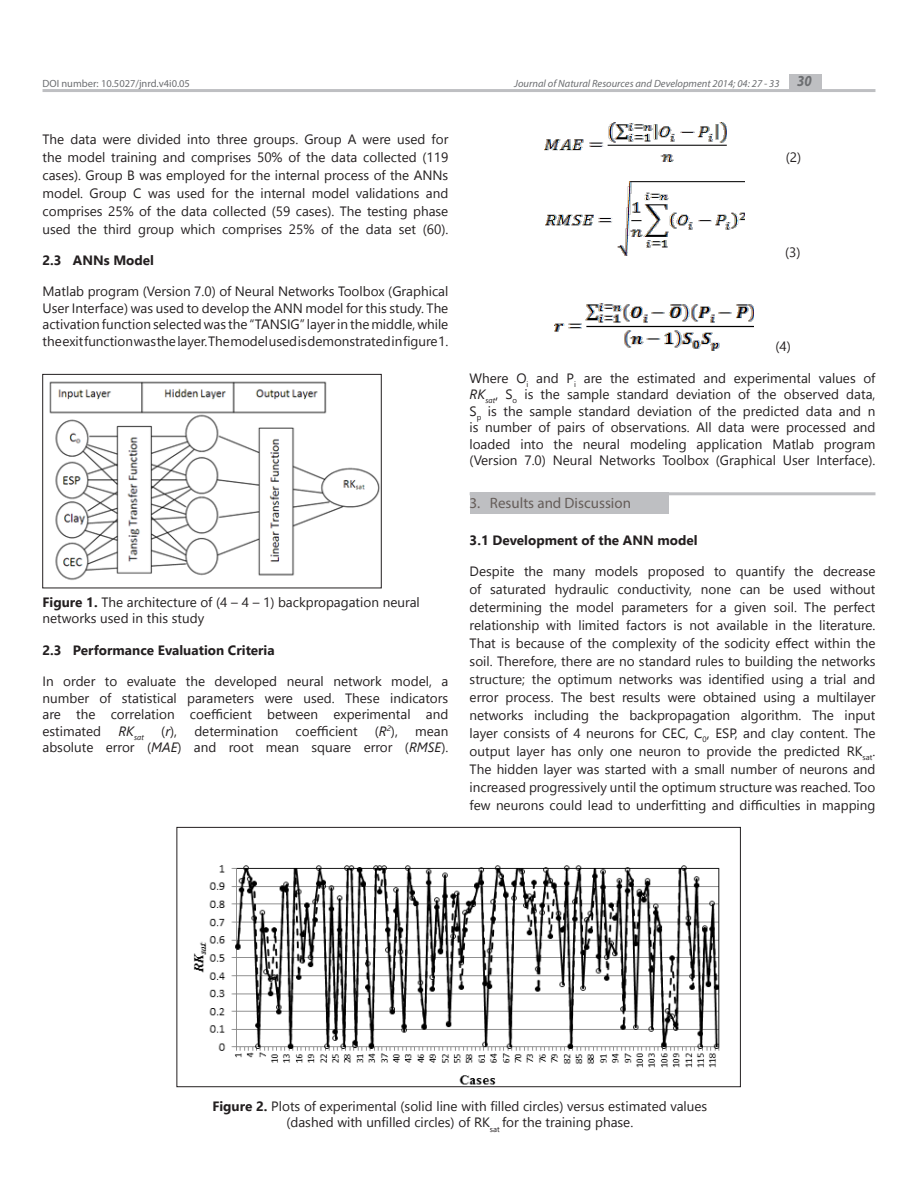
<style>
.page{position:relative;width:918px;height:1188px;background:#fff}
.page>*{position:absolute;margin:0;border:0;box-sizing:border-box;transform-origin:0 0}
.t1{font:italic 700 15.45px "Myriad Pro";color:#6c6e71;scale:.88 1}
.t2{font:15px "Myriad Pro";color:#655d59}
.t3{font:13.5px/18px "Segoe UI";color:#231f20;text-align:justify}
.t4{font:700 13.5px "Segoe UI";color:#231f20}
.t5{font:italic 10.5px "Myriad Pro";color:#6c6e71}
.t6{font:10.5px "Myriad Pro";color:#6c6e71}
.t7{font:italic 7.8px "Segoe UI";color:#231f20}
.s1{font-weight:700}
.s2{font-style:italic}
</style>
<div class="page">
<img style="left:49px;top:381px;width:330px;height:200px">
<div style="left:43px;top:374px;width:338px;height:214px;border:1px solid #231f20"></div>
<img style="left:544px;top:122px;width:183px;height:40px">
<img style="left:545px;top:181px;width:199px;height:75px">
<img style="left:555px;top:303px;width:198px;height:48px">
<hr style="left:43px;top:89px;width:832px;height:3px;background:#bebfc2">
<div style="left:789px;top:74px;width:33px;height:15px;background:#bebfc2"></div>
<hr style="left:470px;top:492px;width:405px;height:3px;background:#bebfc2">
<div style="left:470px;top:492px;width:198px;height:22px;background:#bebfc2"></div>
<img style="left:193px;top:865px;width:527px;height:220px">
<div style="left:176px;top:827px;width:565px;height:260px;border:1px solid #231f20"></div>
<p class="t6" style="left:43px;top:77px;width:149px">DOI number: 10.5027/jnrd.v4i0.05</p>
<p class="t5" style="left:514px;top:77px;width:267px">Journal of Natural Resources and Development 2014; 04: 27 - 33</p>
<p class="t1" style="left:797px;top:71px;width:18px">30</p>
<p class="t3" style="left:43px;top:130px;width:407px">The data were divided into three groups. Group A were used for the model training and comprises 50% of the data collected (119 cases). Group B was employed for the internal process of the ANNs model. Group C was used for the internal model validations and comprises 25% of the data collected (59 cases). The testing phase used the third group which comprises 25% of the data set (60).</p>
<p class="t4" style="left:43px;top:249px;width:113px">2.3 ANNs Model</p>
<p class="t3" style="left:43px;top:283px;width:407px;line-height:16.5px">Matlab program (Version 7.0) of Neural Networks Toolbox (Graphical User Interface) was used to develop the ANN model for this study. The activation function selected was the “TANSIG” layer in the middle, while the exit function was the layer. The model used is demonstrated in figure 1.</p>
<p class="t3" style="left:43px;top:593px;width:379px;line-height:16.5px"><span class="s1">Figure 1.</span> The architecture of (4 – 4 – 1) backpropagation neural networks used in this study</p>
<p class="t4" style="left:43px;top:639px;width:234px">2.3 Performance Evaluation Criteria</p>
<p class="t3" style="left:43px;top:673px;width:407px;line-height:16.5px">In order to evaluate the developed neural network model, a number of statistical parameters were used. These indicators are the correlation coefficient between experimental and estimated</p>
<p class="t7" style="left:118px;top:732px;width:27px"><sup>RK</sup>sat</p>
<p class="t3" style="left:161px;top:721px;width:17px">(<span class="s2">r</span>),</p>
<p class="t3" style="left:194px;top:721px;width:86px">determination</p>
<p class="t3" style="left:296px;top:721px;width:64px">coefficient</p>
<p class="t3" style="left:375px;top:721px;width:25px">(<span class="s2">R</span><sup>2</sup>),</p>
<p class="t3" style="left:43px;top:722px;width:407px;line-height:16.5px;text-align:right">mean<br>absolute error (<span class="s2">MAE</span>) and root mean square error (<span class="s2">RMSE</span>).</p>
<p class="t3" style="left:786px;top:148px;width:17px">(2)</p>
<p class="t3" style="left:785px;top:242px;width:17px">(3)</p>
<p class="t3" style="left:775px;top:337px;width:17px">(4)</p>
<p class="t3" style="left:470px;top:369px;width:407px;line-height:16.5px">Where O<sub>i</sub> and P<sub>i</sub> are the estimated and experimental values of <span class="s2">RK</span><sub>sat</sub>, S<sub>o</sub> is the sample standard deviation of the observed data, S<sub>p</sub> is the sample standard deviation of the predicted data and n is number of pairs of observations. All data were processed and loaded into the neural modeling application Matlab program (Version 7.0) Neural Networks Toolbox (Graphical User Interface).</p>
<p class="t2" style="left:470px;top:494px;width:163px">3. Results and Discussion</p>
<p class="t4" style="left:470px;top:529px;width:229px">3.1 Development of the ANN model</p>
<p class="t3" style="left:470px;top:562px;width:407px">Despite the many models proposed to quantify the decrease of saturated hydraulic conductivity, none can be used without determining the model parameters for a given soil. The perfect relationship with limited factors is not available in the literature.<br>That is because of the complexity of the sodicity effect within the soil. Therefore, there are no standard rules to building the networks structure; the optimum networks was identified using a trial and error process. The best results were obtained using a multilayer networks including the backpropagation algorithm. The input layer consists of 4 neurons for CEC, C<sub>0</sub>, ESP, and clay content. The output layer has only one neuron to provide the predicted RK<sub>sat</sub>.<br>The hidden layer was started with a small number of neurons and increased progressively until the optimum structure was reached. Too few neurons could lead to underfitting and difficulties in mapping</p>
<p class="t3" style="left:212px;top:1097px;width:496px"><span class="s1">Figure 2.</span> Plots of experimental (solid line with filled circles) versus estimated values</p>
<p class="t3" style="left:286px;top:1113px;width:348px">(dashed with unfilled circles) of RK<sub>sat</sub> for the training phase.</p>
</div>
